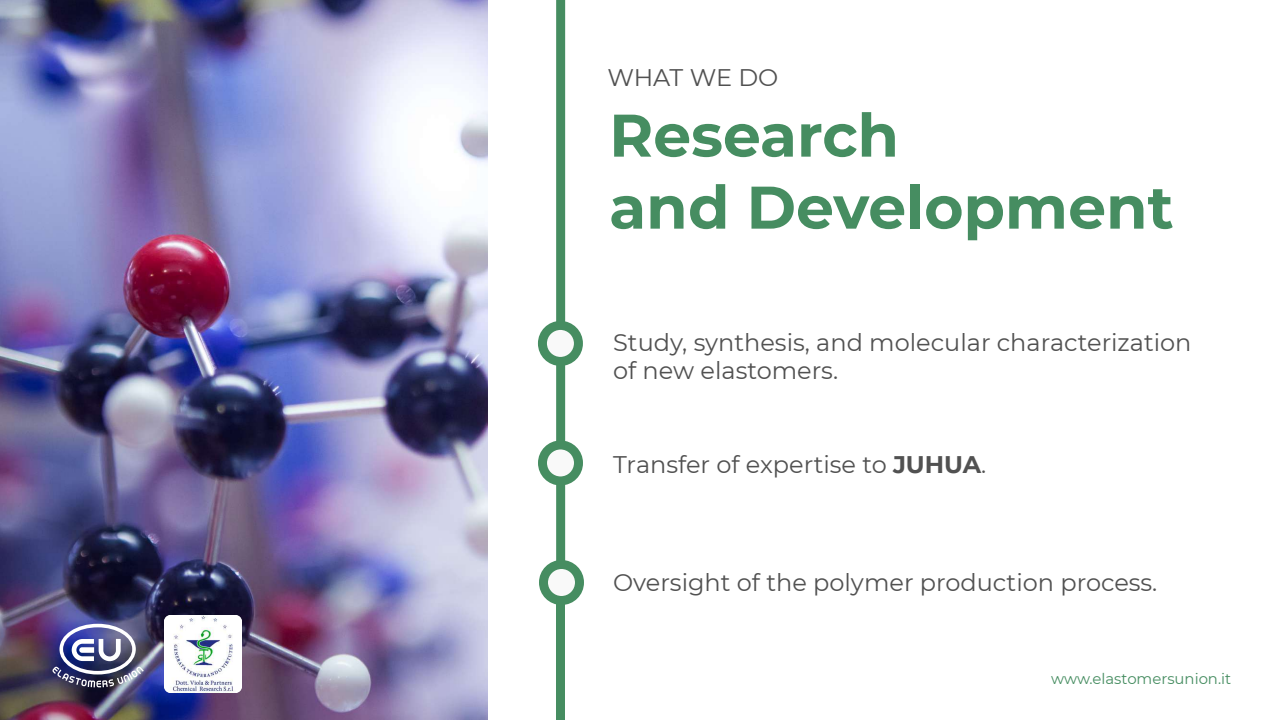
<style>
.page{position:relative;width:1280px;height:720px;background:#fff}
.page>*{position:absolute;margin:0;border:0;box-sizing:border-box;transform-origin:0 0}
.t1{font:700 60px/72px "Montserrat";color:#468d61}
.t2{font:24px/28.8px "Montserrat";color:#515151}
.t3{font:14.9px "Montserrat";color:#468d61}
.s1{font-weight:700}
</style>
<div class="page">
<img style="left:0;top:0;width:488px;height:720px">
<div style="left:556px;top:0;width:9px;height:444px;background:#468d61"></div>
<div style="left:556px;top:480px;width:9px;height:84px;background:#468d61"></div>
<div style="left:556px;top:600px;width:9px;height:120px;background:#468d61"></div>
<svg style="left:542px;top:325px;width:36px;height:36px"></svg>
<div style="left:538px;top:321px;width:45px;height:45px;border:9px solid #468d61;border-radius:50%"></div>
<svg style="left:542px;top:445px;width:36px;height:36px"></svg>
<div style="left:538px;top:440px;width:45px;height:45px;border:9px solid #468d61;border-radius:50%"></div>
<svg style="left:544px;top:564px;width:36px;height:36px"></svg>
<div style="left:539px;top:560px;width:45px;height:45px;border:9px solid #468d61;border-radius:50%"></div>
<img style="left:164px;top:615px;width:78px;height:78px">
<img style="left:52px;top:624px;width:92px;height:63px">
<p class="t2" style="left:607px;top:62px;width:172px">WHAT WE DO</p>
<h1 class="t1" style="left:609px;top:96px;width:566px">Research<br>and Development</h1>
<p class="t2" style="left:613px;top:327px;width:580px">Study, synthesis, and molecular characterization of new elastomers.</p>
<p class="t2" style="left:613px;top:449px;width:375px">Transfer of expertise to <span class="s1">JUHUA</span>.</p>
<p class="t2" style="left:613px;top:567px;width:546px">Oversight of the polymer production process.</p>
<p class="t3" style="left:1051px;top:668px;width:182px">www.elastomersunion.it</p>
</div>
